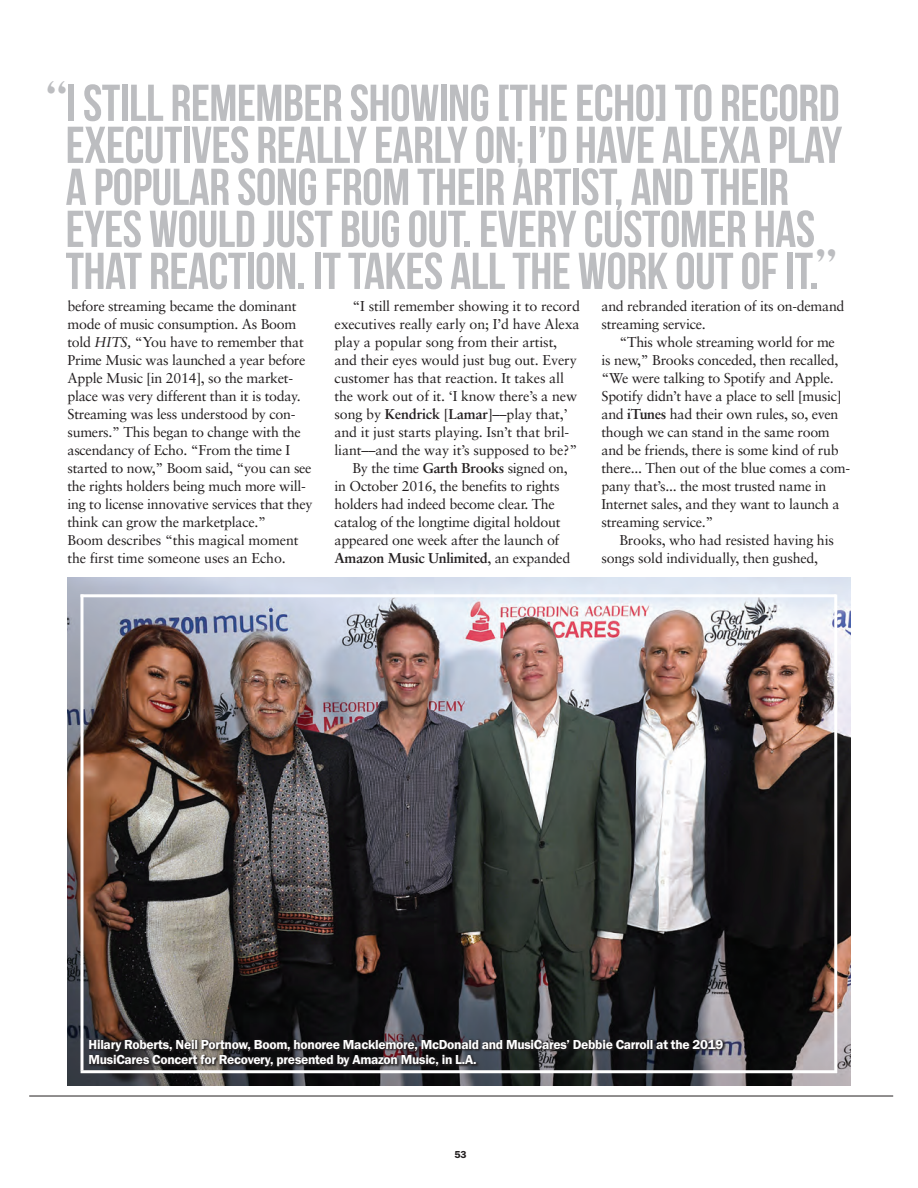
<style>
.page{position:relative;width:918px;height:1188px;background:#fff}
.page>*{position:absolute;margin:0;border:0;box-sizing:border-box;transform-origin:0 0}
.t1{font:51.75px/42px "Bebas Neue";letter-spacing:-.01em;color:#bcbdc0}
.Body_Copy_2-story{font:14.25px/18px "Sabon";letter-spacing:-.02em;color:#231f20}
.Body_Copy_2-story-2{font:13.5px/15px "Franklin Gothic URW Dem";letter-spacing:-.02em;color:#fff}
.Body_Copy_2-story-3{font:10.5px "Franklin Gothic URW Dem";color:#231f20}
.s1{font-family:"B Minds One";font-size:43.5px}
.s2{font-size:43.5px}
.s3{font-style:italic}
.s4{font-weight:700}
</style>
<div class="page">
<hr style="left:29px;top:1096px;width:864px;height:1px;background:#231f20">
<img style="left:68px;top:578px;width:782px;height:507px">
<hr style="left:80px;top:594px;width:3px;height:477px;background:#fff">
<hr style="left:834px;top:594px;width:3px;height:479px;background:#fff">
<hr style="left:81px;top:594px;width:755px;height:3px;background:#fff">
<hr style="left:81px;top:1070px;width:756px;height:3px;background:#fff">
<div style="left:88px;top:1038px;width:638px;height:32px;background:#231f20;opacity:.91"></div>
<p class="t1" style="left:66px;top:81px;width:778px;text-indent:-20px"><span class="s1">“</span>I STILL REMEMBER SHOWING [THE ECHO] TO RECORD EXECUTIVES REALLY EARLY ON<span class="s2">;</span> I’D HAVE ALEXA PLAY A POPULAR SONG FROM THEIR ARTIST, AND THEIR EYES WOULD JUST BUG OUT. EVERY CUSTOMER HAS THAT REACTION. IT TAKES ALL THE WORK OUT OF IT.<span class="s1">”</span></p>
<p class="Body_Copy_2-story" style="left:68px;top:297px;width:247px">before streaming became the dominant mode of music consumption. As Boom told <span class="s3">HITS,</span> “You have to remember that Prime Music was launched a year before Apple Music [in 2014], so the market&shy;place was very different than it is today.<br>Streaming was less understood by con&shy;sumers.” This began to change with the ascendancy of Echo. “From the time I started to now,” Boom said, “you can see the rights holders being much more will&shy;ing to license innovative services that they think can grow the marketplace.”</p>
<p class="Body_Copy_2-story" style="left:68px;top:531px;width:233px">Boom describes “this magical moment the first time someone uses an Echo.</p>
<p class="Body_Copy_2-story" style="left:602px;top:297px;width:245px">and rebranded iteration of its on-demand streaming service.</p>
<p class="Body_Copy_2-story" style="left:602px;top:333px;width:250px;text-indent:18px">“This whole streaming world for me<br>is new,” Brooks conceded, then recalled, “We were talking to Spotify and Apple.<br>Spotify didn’t have a place to sell [music] and <span class="s4">iTunes</span> had their own rules, so, even though we can stand in the same room and be friends, there is some kind of rub there... Then out of the blue comes a com&shy;pany that’s... the most trusted name in Internet sales, and they want to launch a streaming service.”</p>
<p class="Body_Copy_2-story" style="left:602px;top:531px;width:234px;text-indent:18px">Brooks, who had resisted having his songs sold individually, then gushed,</p>
<p class="Body_Copy_2-story" style="left:335px;top:297px;width:247px;text-indent:18px">“I still remember showing it to record executives really early on; I’d have Alexa play a popular song from their artist, and their eyes would just bug out. Every customer has that reaction. It takes all the work out of it. ‘I know there’s a new song by <span class="s4">Kendrick</span> [<span class="s4">Lamar</span>]––play that,’ and it just starts playing. Isn’t that bril&shy;liant––and the way it’s supposed to be?”</p>
<p class="Body_Copy_2-story" style="left:335px;top:459px;width:237px;text-indent:18px">By the time <span class="s4">Garth Brooks</span> signed on, in October 2016, the benefits to rights holders had indeed become clear. The catalog of the longtime digital holdout appeared one week after the launch of <span class="s4">Amazon Music Unlimited</span>, an expanded</p>
<p class="Body_Copy_2-story-2" style="left:89px;top:1037px;width:636px">Hilary Roberts, Neil Portnow, Boom, honoree Macklemore, McDonald and MusiCares’ Debbie Carroll at the 2019<br>MusiCares Concert for Recovery, presented by Amazon Music, in L.A.</p>
<p class="Body_Copy_2-story-3" style="left:454px;top:1148px;width:14px">53</p>
</div>
